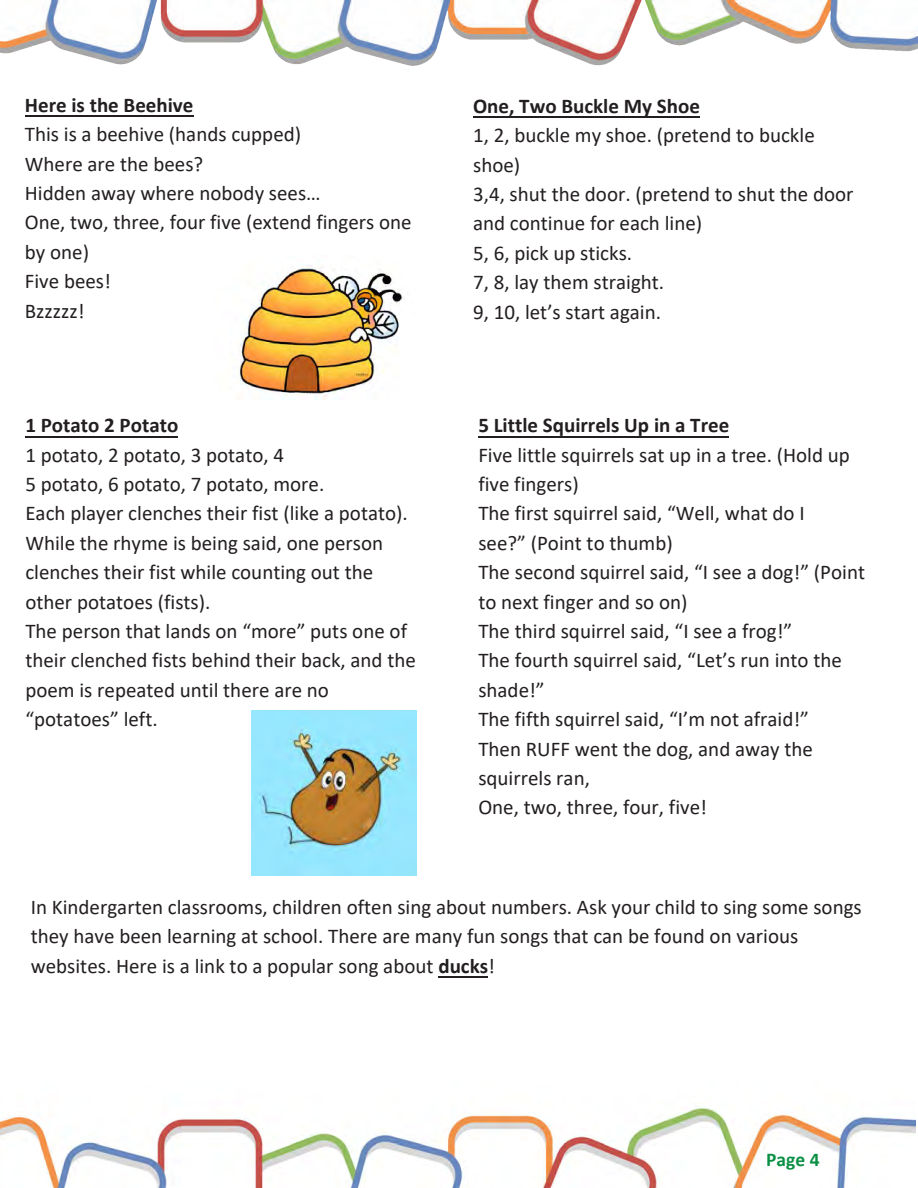
<style>
.page{position:relative;width:918px;height:1188px;background:#fff}
.page>*{position:absolute;margin:0;border:0;box-sizing:border-box;transform-origin:0 0}
.t1{font:21px/29.4px "Calibri";color:#231f20}
.t2{font:700 21px "Calibri";color:#231f20}
.t3{font:700 19.5px "Calibri";color:#0a9045}
.s1{font-weight:700}
.s2{font-style:inherit}
</style>
<div class="page">
<img style="left:0;top:1106px;width:915px;height:82px">
<img style="left:0;top:0;width:918px;height:66px">
<hr style="left:25px;top:116px;width:168px;height:1px;background:#231f20">
<hr style="left:473px;top:117px;width:227px;height:1px;background:#231f20">
<hr style="left:26px;top:436px;width:152px;height:1px;background:#231f20">
<hr style="left:478px;top:436px;width:251px;height:1px;background:#231f20">
<hr style="left:438px;top:976px;width:50px;height:2px;background:#231f20">
<img style="left:237px;top:265px;width:167px;height:135px">
<img style="left:251px;top:711px;width:165px;height:165px">
<p class="t1" style="left:25px;top:90px;width:388px"><span class="s1">Here is the Beehive<br></span>This is a beehive (hands cupped)<br>Where are the bees?<br>Hidden away where nobody sees…<br>One, two, three, four five (extend fingers one by one)<br>Five bees!<br>Bzzzzz!</p>
<p class="t2" style="left:25px;top:410px;width:154px">1 Potato 2 Potato</p>
<p class="t1" style="left:25px;top:439px;width:392px">1 potato, 2 potato, 3 potato, 4<br>5 potato, 6 potato, 7 potato, more.<br>Each player clenches their fist (like a potato).<br>While the rhyme is being said, one person clenches their fist while counting out the other potatoes (fists).<br>The person that lands on “more” puts one of their clenched fists behind their back, and the poem is repeated until there are no “potatoes” left.</p>
<p class="t2" style="left:473px;top:91px;width:228px">One, Two Buckle My Shoe</p>
<p class="t1" style="left:473px;top:120px;width:382px">1, 2, buckle my shoe. (pretend to buckle shoe)<br>3,4, shut the door. (pretend to shut the door and continue for each line)<br>5, 6, pick up sticks.<br>7, 8, lay them straight.<br>9, 10, let’s start again.</p>
<p class="t2" style="left:478px;top:410px;width:252px">5 Little Squirrels Up in a Tree</p>
<p class="t1" style="left:478px;top:439px;width:388px">Five little squirrels sat up in a tree. (Hold up five fingers)<br>The first squirrel said, “Well, what do I<br>see?” (Point to thumb)<br>The second squirrel said, “I see a dog!” (Point to next finger and so on)<br>The third squirrel said, “I see a frog!”<br>The fourth squirrel said, “Let’s run into the shade!”<br>The fifth squirrel said, “I’m not afraid!”<br>Then RUFF went the dog, and away the squirrels ran,<br>One, two, three, four, five!</p>
<p class="t1" style="left:31px;top:892px;width:833px">In Kindergarten classrooms, children often sing about numbers. Ask your child to sing some songs they have been learning at school. There are many fun songs that can be found on various websites. Here is a link to a popular song about <span class="s1">ducks</span>!</p>
<p class="t3" style="left:766px;top:1146px;width:55px">Page <span class="s2">4</span></p>
</div>
